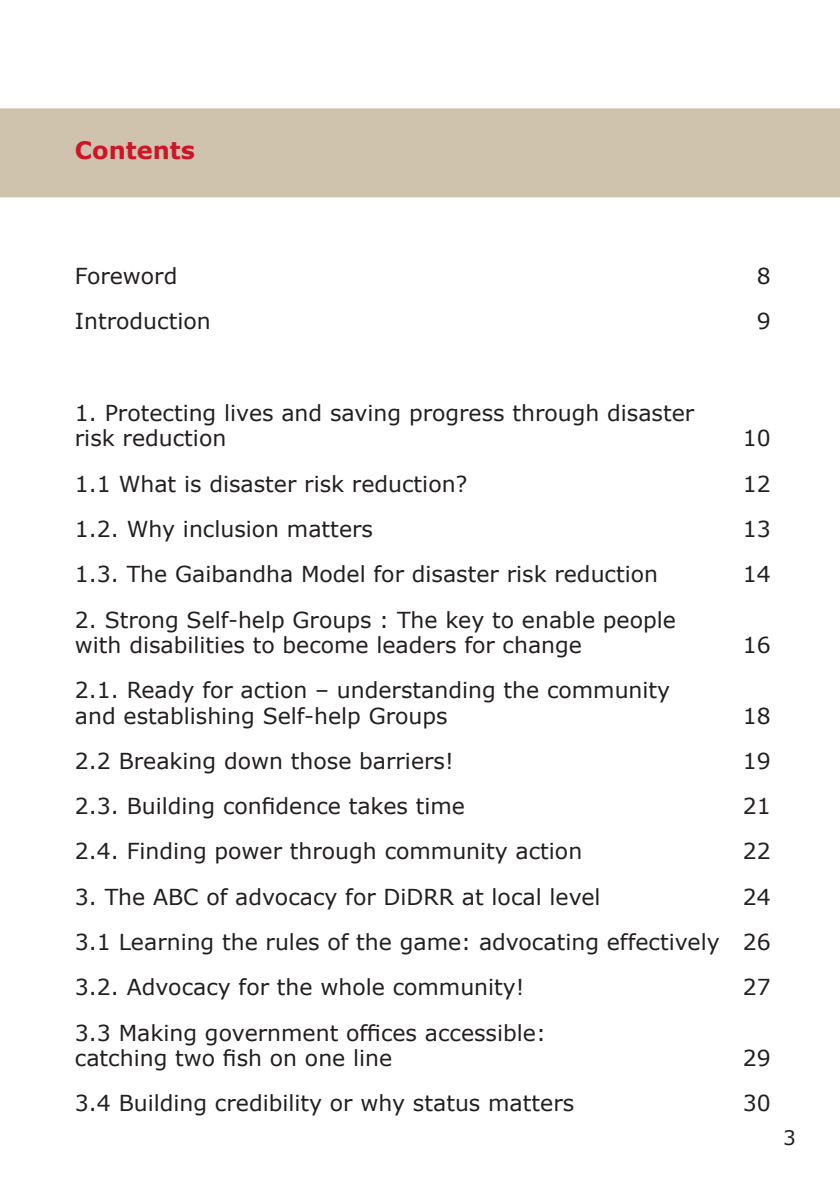
<style>
.page{position:relative;width:840px;height:1191px;background:#fff}
.page>*{position:absolute;margin:0;border:0;box-sizing:border-box;transform-origin:0 0}
.t1{font:700 24px "Verdana";color:#cd1527}
.t2{font:22px "Verdana";color:#231f20}
.t3{font:20px "Verdana";color:#231f20}
</style>
<div class="page">
<div style="left:0;top:108px;width:839px;height:90px;background:#cfc3ae"></div>
<p class="t1" style="left:75px;top:133px;width:122px">Contents</p>
<p class="t2" style="left:75px;top:262px;width:104px">Foreword</p>
<p class="t2" style="left:756px;top:262px;width:15px">8</p>
<p class="t2" style="left:75px;top:307px;width:137px">Introduction</p>
<p class="t2" style="left:756px;top:307px;width:15px">9</p>
<p class="t2" style="left:75px;top:399px;width:620px">1. Protecting lives and saving progress through disaster</p>
<p class="t2" style="left:75px;top:424px;width:153px">risk reduction</p>
<p class="t2" style="left:742px;top:424px;width:29px">10</p>
<p class="t2" style="left:75px;top:469px;width:394px">1.1 What is disaster risk reduction?</p>
<p class="t2" style="left:742px;top:469px;width:29px">12</p>
<p class="t2" style="left:75px;top:515px;width:299px">1.2. Why inclusion matters</p>
<p class="t2" style="left:742px;top:515px;width:29px">13</p>
<p class="t2" style="left:75px;top:560px;width:584px">1.3. The Gaibandha Model for disaster risk reduction</p>
<p class="t2" style="left:742px;top:560px;width:29px">14</p>
<p class="t2" style="left:75px;top:605px;width:602px">2. Strong Self-help Groups : The key to enable people</p>
<p class="t2" style="left:75px;top:631px;width:508px">with disabilities to become leaders for change</p>
<p class="t2" style="left:742px;top:631px;width:29px">16</p>
<p class="t2" style="left:75px;top:676px;width:596px">2.1. Ready for action – understanding the community</p>
<p class="t2" style="left:75px;top:701px;width:374px">and establishing Self-help Groups</p>
<p class="t2" style="left:742px;top:701px;width:29px">18</p>
<p class="t2" style="left:75px;top:747px;width:380px">2.2 Breaking down those barriers!</p>
<p class="t2" style="left:742px;top:747px;width:29px">19</p>
<p class="t2" style="left:75px;top:792px;width:391px">2.3. Building confidence takes time</p>
<p class="t2" style="left:742px;top:792px;width:29px">21</p>
<p class="t2" style="left:75px;top:837px;width:508px">2.4. Finding power through community action</p>
<p class="t2" style="left:742px;top:837px;width:29px">22</p>
<p class="t2" style="left:75px;top:882px;width:527px">3. The ABC of advocacy for DiDRR at local level</p>
<p class="t2" style="left:742px;top:882px;width:29px">24</p>
<p class="t2" style="left:75px;top:928px;width:697px">3.1 Learning the rules of the game: advocating effectively 26</p>
<p class="t2" style="left:75px;top:973px;width:451px">3.2. Advocacy for the whole community!</p>
<p class="t2" style="left:742px;top:973px;width:29px">27</p>
<p class="t2" style="left:75px;top:1018px;width:472px">3.3 Making government offices accessible:</p>
<p class="t2" style="left:75px;top:1044px;width:319px">catching two fish on one line</p>
<p class="t2" style="left:742px;top:1044px;width:29px">29</p>
<p class="t2" style="left:75px;top:1089px;width:500px">3.4 Building credibility or why status matters</p>
<p class="t2" style="left:742px;top:1089px;width:29px">30</p>
<p class="t3" style="left:782px;top:1124px;width:14px">3</p>
</div>
